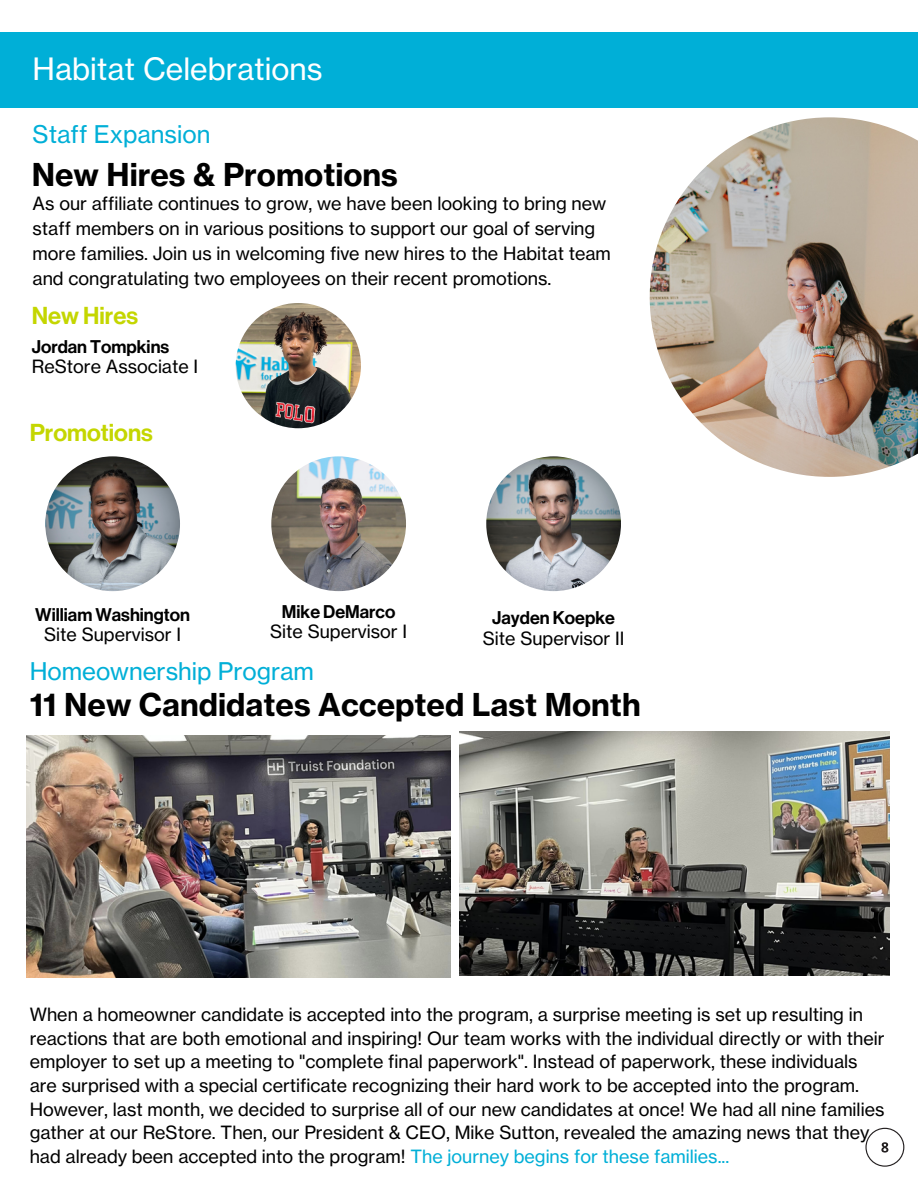
<style>
.page{position:relative;width:918px;height:1188px;background:#fff}
.page>*{position:absolute;margin:0;border:0;box-sizing:border-box;transform-origin:0 0}
.t1{font:31.05px "N Haas Grotesk TX Pro 75 Bd";color:#000}
.t2{font:30.3px "N Haas Grotesk TX Pro 55 Rg";color:#fff}
.t3{font:24px "N Haas Grotesk TX Pro 55 Rg";color:#00afd7}
.t4{font:24px "N Haas Grotesk DS Pro 65 Md";color:#c4d600}
.t5{font:18px/23.7px "N Haas Grotesk TX Pro 55 Rg";color:#000}
.t6{font:18px "N Haas Grotesk DS Pro 65 Md";color:#000}
.s1{color:#00afd7}
</style>
<div class="page">
<div style="left:0;top:33px;width:918px;height:74px;background:#00afd7"></div>
<img style="left:650px;top:117px;width:268px;height:360px">
<img style="left:45px;top:456px;width:135px;height:135px;border-radius:50%">
<img style="left:271px;top:456px;width:135px;height:135px;border-radius:50%">
<img style="left:486px;top:456px;width:135px;height:135px;border-radius:50%">
<img style="left:236px;top:303px;width:125px;height:125px;border-radius:50%">
<img style="left:26px;top:735px;width:425px;height:242px">
<img style="left:459px;top:732px;width:431px;height:244px">
<svg style="left:865px;top:1128px;width:39px;height:39px"></svg>
<p class="t2" style="left:33px;top:50px;width:292px">Habitat Celebrations</p>
<p class="t3" style="left:33px;top:120px;width:179px">Staff Expansion</p>
<p class="t1" style="left:32px;top:156px;width:368px">New Hires &amp; Promotions</p>
<p class="t5" style="left:33px;top:191px;width:580px;line-height:24.8px">As our affiliate continues to grow, we have been looking to bring new staff members on in various positions to support our goal of serving more families. Join us in welcoming five new hires to the Habitat team and congratulating two employees on their recent promotions.</p>
<p class="t4" style="left:32px;top:302px;width:108px">New Hires</p>
<p class="t6" style="left:32px;top:336px;width:139px">Jordan Tompkins</p>
<p class="t5" style="left:32px;top:355px;width:168px">ReStore Associate I</p>
<p class="t4" style="left:30px;top:419px;width:125px">Promotions</p>
<p class="t6" style="left:35px;top:604px;width:156px">William Washington</p>
<p class="t5" style="left:44px;top:623px;width:138px">Site Supervisor I</p>
<p class="t6" style="left:282px;top:602px;width:115px">Mike DeMarco</p>
<p class="t5" style="left:270px;top:620px;width:138px">Site Supervisor I</p>
<p class="t3" style="left:30px;top:657px;width:286px">Homeownership Program</p>
<p class="t6" style="left:492px;top:608px;width:124px">Jayden Koepke</p>
<p class="t5" style="left:483px;top:626px;width:143px">Site Supervisor II</p>
<p class="t1" style="left:30px;top:685px;width:613px">11 New Candidates Accepted Last Month</p>
<p class="t5" style="left:30px;top:1003px;width:856px">When a homeowner candidate is accepted into the program, a surprise meeting is set up resulting in reactions that are both emotional and inspiring! Our team works with the individual directly or with their employer to set up a meeting to "complete final paperwork". Instead of paperwork, these individuals are surprised with a special certificate recognizing their hard work to be accepted into the program.<br>However, last month, we decided to surprise all of our new candidates at once! We had all nine families gather at our ReStore. Then, our President &amp; CEO, Mike Sutton, revealed the amazing news that they had already been accepted into the program! <span class="s1">The journey begins for these families...</span></p>
</div>
